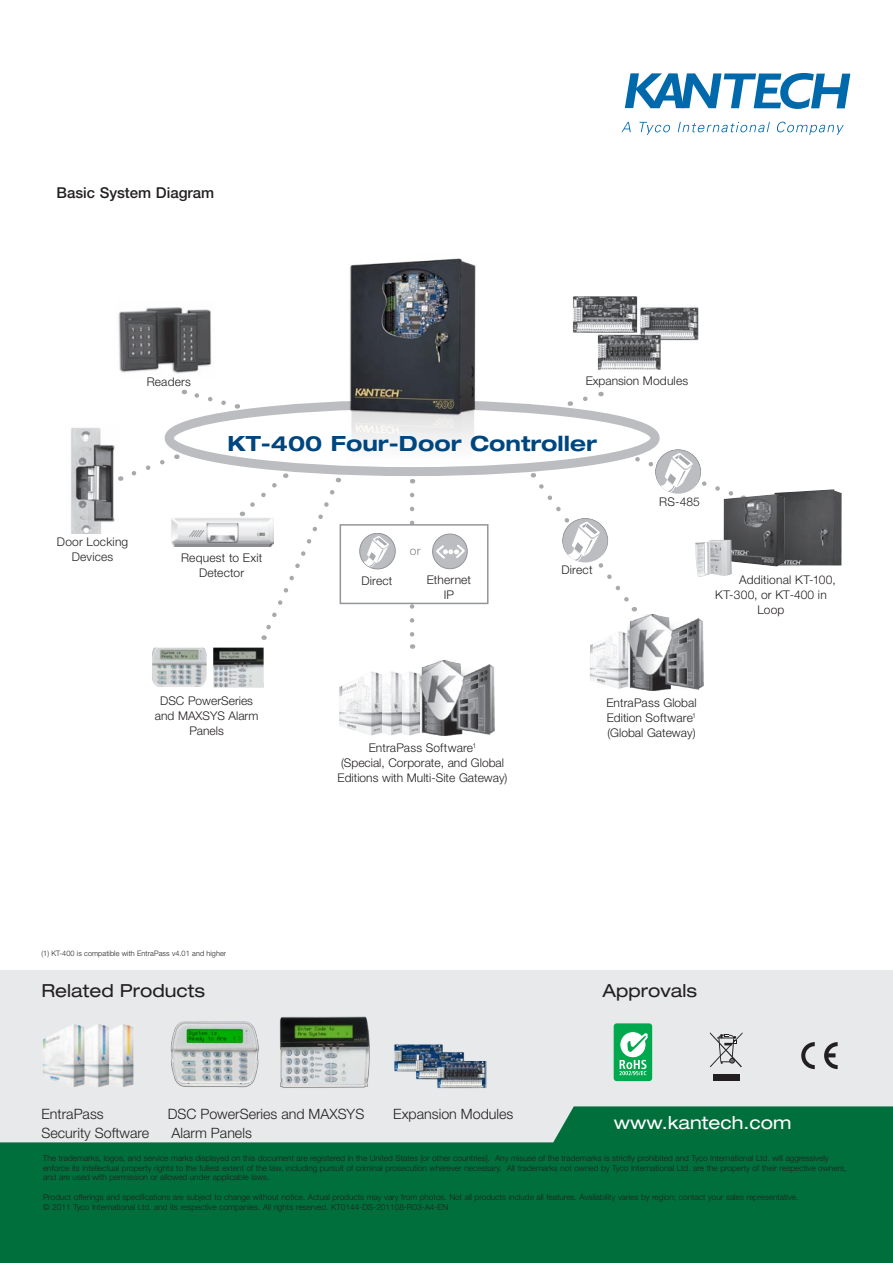
<style>
.page{position:relative;width:893px;height:1263px;background:#fff}
.page>*{position:absolute;margin:0;border:0;box-sizing:border-box;transform-origin:0 0}
.t1{font:700 expanded 21px "Helvetica Neue LT Pro";color:#00467e}
.t2{font:expanded 18px "Helvetica Neue LT Pro";color:#231f20}
.t3{font:expanded 18px "Helvetica Neue LT Pro";color:#fff}
.t4{font:500 15px "Helvetica Neue LT Pro";color:#231f20}
.t5{font:300 14.25px/19.5px "Helvetica Neue LT Pro";color:#231f20}
.t6{font:300 12px/15px "Helvetica Neue LT Pro";color:#231f20;text-align:center}
.t7{font:300 12px "Helvetica Neue LT Pro";color:#808285}
.t8{font:300 8.25px/9.8px "Helvetica Neue LT Pro";color:#231f20}
.t9{font:300 7.5px "Helvetica Neue LT Pro";letter-spacing:.01em;color:#231f20}
</style>
<div class="page">
<div style="left:0;top:970px;width:893px;height:209px;background:#e7e9ea"></div>
<svg style="left:0;top:1106px;width:893px;height:157px;background:#218055"></svg>
<svg style="left:625px;top:73px;width:225px;height:36px"></svg>
<svg style="left:621px;top:122px;width:10px;height:10px"></svg>
<svg style="left:639px;top:122px;width:31px;height:13px"></svg>
<svg style="left:678px;top:122px;width:92px;height:10px"></svg>
<svg style="left:777px;top:122px;width:67px;height:13px"></svg>
<img style="left:590px;top:632px;width:38px;height:57px">
<img style="left:404px;top:671px;width:15px;height:65px">
<img style="left:385px;top:671px;width:19px;height:64px">
<img style="left:339px;top:671px;width:46px;height:65px">
<img style="left:628px;top:614px;width:75px;height:76px">
<img style="left:419px;top:660px;width:76px;height:76px">
<img style="left:118px;top:307px;width:94px;height:67px">
<img style="left:774px;top:489px;width:68px;height:76px">
<img style="left:744px;top:494px;width:40px;height:73px">
<img style="left:637px;top:304px;width:61px;height:37px">
<svg style="left:184px;top:389px;width:42px;height:16px"></svg>
<img style="left:573px;top:296px;width:64px;height:37px">
<img style="left:598px;top:334px;width:63px;height:36px">
<svg style="left:169px;top:404px;width:486px;height:68px"></svg>
<div style="left:165px;top:400px;width:495px;height:76px;border:9px solid #bcbdc0;border-radius:50%"></div>
<img style="left:340px;top:258px;width:144px;height:210px">
<svg style="left:241px;top:473px;width:98px;height:167px"></svg>
<img style="left:171px;top:518px;width:103px;height:29px">
<img style="left:71px;top:428px;width:49px;height:106px">
<svg style="left:583px;top:391px;width:18px;height:10px"></svg>
<svg style="left:410px;top:495px;width:4px;height:154px"></svg>
<div style="left:340px;top:524px;width:148px;height:80px;background:#fff;border:2px solid #939598"></div>
<div style="left:360px;top:533px;width:35px;height:36px;background:#bcbdc0;border-radius:50%"></div>
<div style="left:359px;top:533px;width:37px;height:36px;border:1px solid #939598;border-radius:50%"></div>
<svg style="left:364px;top:536px;width:25px;height:31px"></svg>
<div style="left:433px;top:534px;width:34px;height:35px;background:#bcbdc0;border-radius:50%"></div>
<div style="left:432px;top:534px;width:36px;height:35px;border:1px solid #939598;border-radius:50%"></div>
<svg style="left:434px;top:543px;width:33px;height:18px"></svg>
<svg style="left:120px;top:460px;width:45px;height:21px"></svg>
<img style="left:152px;top:648px;width:55px;height:39px">
<img style="left:213px;top:648px;width:51px;height:40px">
<svg style="left:533px;top:449px;width:211px;height:162px"></svg>
<img style="left:394px;top:1044px;width:92px;height:45px">
<img style="left:42px;top:1024px;width:92px;height:63px">
<img style="left:279px;top:1016px;width:91px;height:72px">
<img style="left:170px;top:1021px;width:89px;height:67px">
<div style="left:614px;top:1023px;width:38px;height:58px;background:#00a94e;border-radius:3px"></div>
<div style="left:619px;top:1031px;width:28px;height:27px;border:1px solid #00a94e;border-radius:50%"></div>
<svg style="left:619px;top:1032px;width:29px;height:43px"></svg>
<div style="left:713px;top:1074px;width:27px;height:7px;background:#231f20"></div>
<svg style="left:710px;top:1032px;width:32px;height:35px"></svg>
<svg style="left:801px;top:1042px;width:14px;height:27px"></svg>
<svg style="left:824px;top:1042px;width:14px;height:27px"></svg>
<h3 class="t4" style="left:56px;top:184px;width:159px">Basic System Diagram</h3>
<h3 class="t6" style="left:147px;top:374px;width:46px">Readers</h3>
<h3 class="t6" style="left:586px;top:373px;width:104px">Expansion Modules</h3>
<h3 class="t6" style="left:57px;top:534px;width:73px">Door Locking<br>Devices</h3>
<h1 class="t1" style="left:227px;top:430px;width:371px">KT-400 Four-Door Controller</h1>
<h3 class="t6" style="left:181px;top:550px;width:83px">Request to Exit<br>Detector</h3>
<h3 class="t7" style="left:410px;top:544px;width:12px">or</h3>
<h3 class="t6" style="left:361px;top:573px;width:33px">Direct</h3>
<h3 class="t6" style="left:427px;top:572px;width:46px">Ethernet<br>IP</h3>
<h3 class="t6" style="left:561px;top:561px;width:33px">Direct</h3>
<h3 class="t6" style="left:659px;top:494px;width:42px">RS-485</h3>
<h3 class="t6" style="left:739px;top:572px;width:98px">Additional KT-100,</h3>
<h3 class="t6" style="left:715px;top:587px;width:113px">KT-300, or KT-400 in</h3>
<h3 class="t6" style="left:757px;top:602px;width:29px">Loop</h3>
<h3 class="t6" style="left:155px;top:693px;width:105px">DSC PowerSeries and MAXSYS Alarm<br>Panels</h3>
<h3 class="t6" style="left:338px;top:740px;width:171px">EntraPass Software<sup>1<br></sup>(Special, Corporate, and Global<br>Editions with Multi-Site Gateway)</h3>
<h3 class="t6" style="left:606px;top:695px;width:92px;text-align:justify">EntraPass Global Edition Software<sup>1 </sup>(Global Gateway)</h3>
<p class="t9" style="left:41px;top:949px;width:186px">(1) KT-400 is compatible with EntraPass v4.01 and higher</p>
<h2 class="t2" style="left:41px;top:980px;width:165px">Related Products</h2>
<h2 class="t2" style="left:602px;top:980px;width:96px">Approvals</h2>
<h3 class="t5" style="left:41px;top:1103px;width:109px">EntraPass<br>Security Software</h3>
<h3 class="t5" style="left:168px;top:1103px;width:198px">DSC PowerSeries and MAXSYS</h3>
<h3 class="t5" style="left:393px;top:1103px;width:122px">Expansion Modules</h3>
<h2 class="t3" style="left:614px;top:1112px;width:179px">www.kantech.com</h2>
<p class="t8" style="left:43px;top:1153px;width:805px">The trademarks, logos, and service marks displayed on this document are registered in the United States [or other countries]. Any misuse of the trademarks is strictly prohibited and Tyco International Ltd. will aggressively enforce its intellectual property rights to the fullest extent of the law, including pursuit of criminal prosecution wherever necessary. All trademarks not owned by Tyco International Ltd. are the property of their respective owners, and are used with permission or allowed under applicable laws.</p>
<p class="t8" style="left:43px;top:1192px;width:757px">Product offerings and specifications are subject to change without notice. Actual products may vary from photos. Not all products include all features. Availability varies by region; contact your sales representative. © 2011 Tyco International Ltd. and its respective companies. All rights reserved. KT0144-DS-201108-R03-A4-EN</p>
<h3 class="t5" style="left:172px;top:1123px;width:82px">Alarm Panels</h3>
</div>
